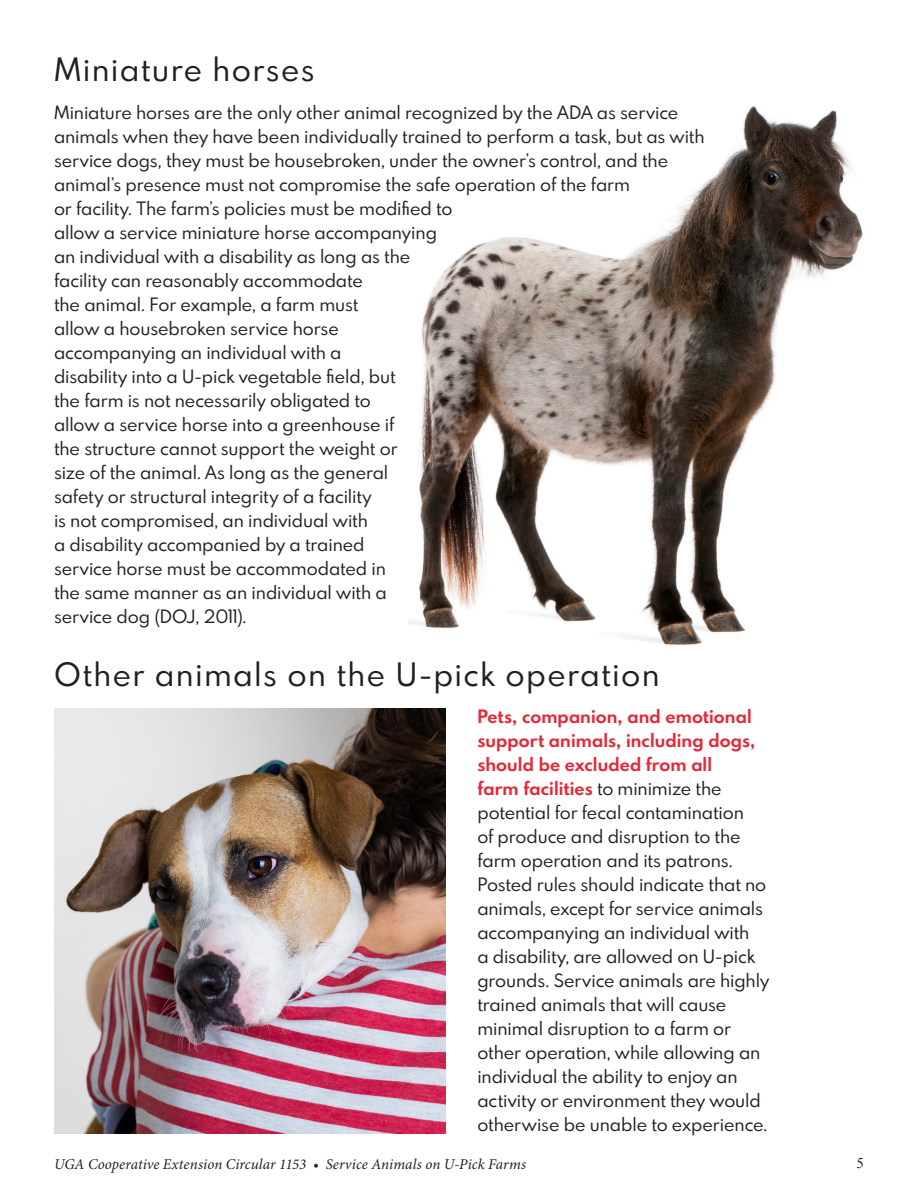
<style>
.page{position:relative;width:918px;height:1188px;background:#fff}
.page>*{position:absolute;margin:0;border:0;box-sizing:border-box;transform-origin:0 0}
.t1{font:31.5px "Spartan MB";letter-spacing:.04em;color:#231f20}
.t2{font:18px/24px "Spartan MB";letter-spacing:-.005em;color:#231f20}
.t3{font:italic 15px "Minion Pro";letter-spacing:.005em;color:#231f20}
.t4{font:15px "Times New Roman";color:#231f20}
.s1{font-weight:700;color:#e4293a}
</style>
<div class="page">
<img style="left:409px;top:106px;width:454px;height:539px">
<img style="left:55px;top:708px;width:391px;height:426px">
<p class="t1" style="left:54px;top:48px;width:262px">Miniature horses</p>
<p class="t2" style="left:54px;top:100px;width:652px">Miniature horses are the only other animal recognized by the ADA as service animals when they have been individually trained to perform a task, but as with service dogs, they must be housebroken, under the owner’s control, and the animal’s presence must not compromise the safe operation of the farm<br>or facility. The farm’s policies must be modified to<br>allow a service miniature horse accompanying<br>an individual with a disability as long as the<br>facility can reasonably accommodate<br>the animal. For example, a farm must<br>allow a housebroken service horse<br>accompanying an individual with a<br>disability into a U-pick vegetable field, but<br>the farm is not necessarily obligated to<br>allow a service horse into a greenhouse if<br>the structure cannot support the weight or<br>size of the animal. As long as the general<br>safety or structural integrity of a facility<br>is not compromised, an individual with<br>a disability accompanied by a trained<br>service horse must be accommodated in<br>the same manner as an individual with a<br>service dog (DOJ, 2011).</p>
<p class="t1" style="left:54px;top:653px;width:607px">Other animals on the U-pick operation</p>
<p class="t2" style="left:477px;top:704px;width:294px"><span class="s1">Pets, companion, and emotional support animals, including dogs, should be excluded from all<br>farm facilities</span> to minimize the potential for fecal contamination<br>of produce and disruption to the farm operation and its patrons.<br>Posted rules should indicate that no animals, except for service animals accompanying an individual with<br>a disability, are allowed on U-pick grounds. Service animals are highly trained animals that will cause minimal disruption to a farm or other operation, while allowing an individual the ability to enjoy an activity or environment they would otherwise be unable to experience.</p>
<p class="t3" style="left:54px;top:1155px;width:474px">UGA Cooperative Extension Circular 1153 • Service Animals on U-Pick Farms</p>
<p class="t4" style="left:856px;top:1153px;width:9px">5</p>
</div>
